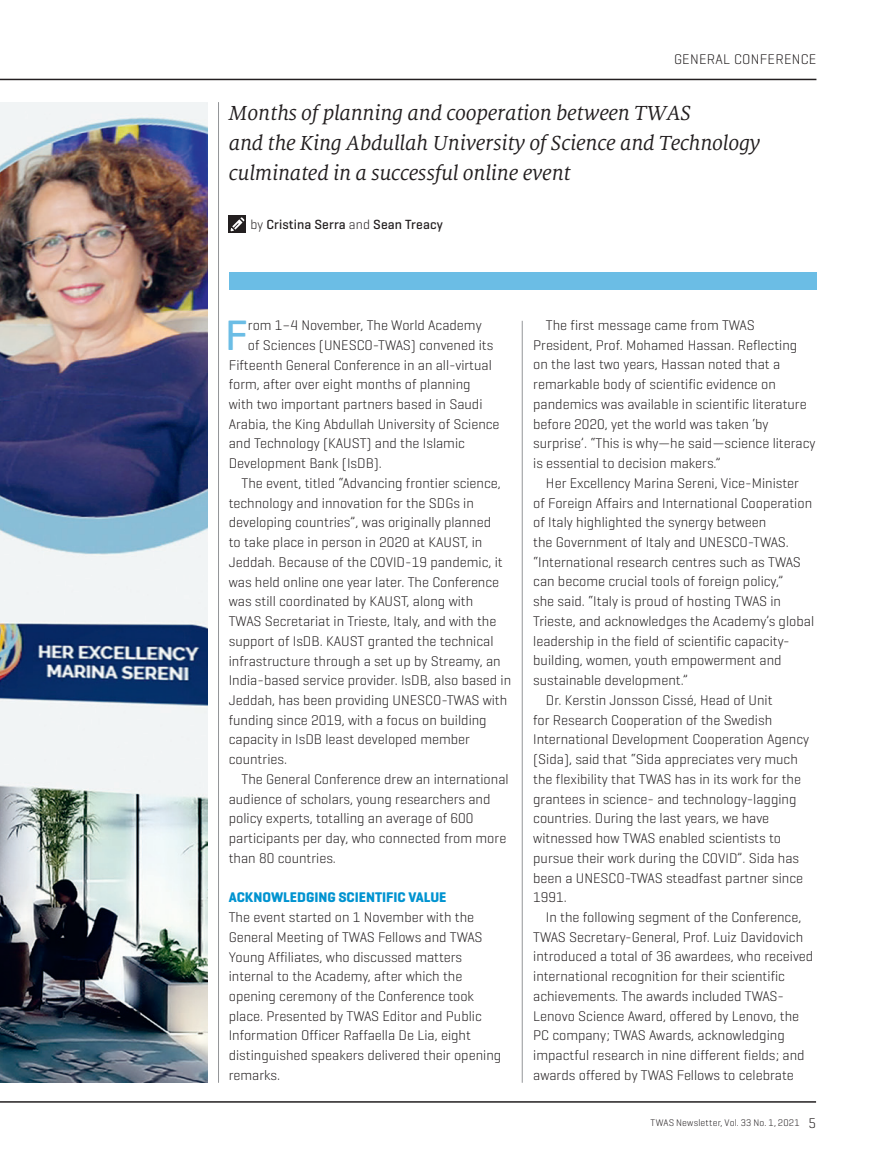
<style>
.page{position:relative;width:893px;height:1170px;background:#fff}
.page>*{position:absolute;margin:0;border:0;box-sizing:border-box;transform-origin:0 0}
.t1{font:500 43.2px "Geogrotesque";color:#6bbde5}
.t2{font:italic 22.5px/30px "Milo Serif OT";letter-spacing:-.01em;color:#231f20}
.t3{font:300 14.25px/19.6px "Geogrotesque";color:#231f20}
.t4{font:700 14.25px "Geogrotesque";color:#0093d0}
.t5{font:300 14.25px "Geogrotesque";letter-spacing:.02em;color:#231f20}
.t6{font:500 13.5px "Geogrotesque";letter-spacing:.01em;color:#231f20}
.t7{font:300 9.75px "Geogrotesque";letter-spacing:.02em;color:#231f20}
.s1{font-weight:300}
.s2{font-size:14.25px}
</style>
<div class="page">
<img style="left:0;top:102px;width:207px;height:980px">
<hr style="left:0;top:79px;width:816px;height:1px;background:#231f20">
<hr style="left:0;top:1101px;width:816px;height:1px;background:#231f20">
<hr style="left:218px;top:102px;width:1px;height:980px;background:#939598">
<hr style="left:522px;top:321px;width:1px;height:761px;background:#939598">
<div style="left:229px;top:272px;width:587px;height:17px;background:#6bbde5"></div>
<div style="left:229px;top:216px;width:17px;height:17px;background:#231f20"></div>
<svg style="left:231px;top:217px;width:13px;height:14px"></svg>
<p class="t5" style="left:674px;top:51px;width:144px">GENERAL CONFERENCE</p>
<h2 class="t2" style="left:229px;top:98px;width:533px">Months of planning and cooperation between TWAS<br>and the King Abdullah University of Science and Technology culminated in a successful online event</h2>
<p class="t6" style="left:250px;top:216px;width:194px"><span class="s1">by</span> Cristina Serra <span class="s1">and</span> Sean Treacy</p>
<h1 class="t1" style="left:225px;top:308px;width:24px">F</h1>
<p class="t3" style="left:248px;top:315px;width:235px">rom 1–4 November, The World Academy</p>
<p class="t3" style="left:248px;top:334px;width:247px">of Sciences (UNESCO-TWAS) convened its</p>
<p class="t3" style="left:229px;top:354px;width:265px">Fifteenth General Conference in an all-virtual</p>
<p class="t3" style="left:229px;top:374px;width:243px">form, after over eight months of planning</p>
<p class="t3" style="left:229px;top:394px;width:255px">with two important partners based in Saudi</p>
<p class="t3" style="left:229px;top:413px;width:272px">Arabia, the King Abdullah University of Science</p>
<p class="t3" style="left:229px;top:433px;width:238px">and Technology (KAUST) and the Islamic</p>
<p class="t3" style="left:229px;top:453px;width:155px">Development Bank (IsDB).</p>
<p class="t3" style="left:242px;top:473px;width:261px">The event, titled “Advancing frontier science,</p>
<p class="t3" style="left:229px;top:492px;width:247px">technology and innovation for the SDGs in</p>
<p class="t3" style="left:229px;top:512px;width:264px">developing countries”, was originally planned</p>
<p class="t3" style="left:229px;top:532px;width:255px">to take place in person in 2020 at KAUST, in</p>
<p class="t3" style="left:229px;top:551px;width:276px">Jeddah. Because of the COVID-19 pandemic, it</p>
<p class="t3" style="left:229px;top:571px;width:272px">was held online one year later. The Conference</p>
<p class="t3" style="left:229px;top:591px;width:246px">was still coordinated by KAUST, along with</p>
<p class="t3" style="left:229px;top:611px;width:269px">TWAS Secretariat in Trieste, Italy, and with the</p>
<p class="t3" style="left:229px;top:630px;width:266px">support of IsDB. KAUST granted the technical</p>
<p class="t3" style="left:229px;top:650px;width:273px">infrastructure through a set up by Streamy, an</p>
<p class="t3" style="left:229px;top:670px;width:284px">India-based service provider. IsDB, also based in</p>
<p class="t3" style="left:229px;top:689px;width:280px">Jeddah, has been providing UNESCO-TWAS with</p>
<p class="t3" style="left:229px;top:709px;width:259px">funding since 2019, with a focus on building</p>
<p class="t3" style="left:229px;top:729px;width:243px">capacity in IsDB least developed member</p>
<p class="t3" style="left:229px;top:749px;width:60px">countries.</p>
<p class="t3" style="left:242px;top:768px;width:269px">The General Conference drew an international</p>
<p class="t3" style="left:229px;top:788px;width:263px">audience of scholars, young researchers and</p>
<p class="t3" style="left:229px;top:808px;width:246px">policy experts, totalling an average of 600</p>
<p class="t3" style="left:229px;top:827px;width:279px">participants per day, who connected from more</p>
<p class="t3" style="left:229px;top:847px;width:109px">than 80 countries.</p>
<p class="t4" style="left:229px;top:888px;width:219px">ACKNOWLEDGING SCIENTIFIC VALUE</p>
<p class="t3" style="left:229px;top:906px;width:274px">The event started on 1 November with the General Meeting of TWAS Fellows and TWAS Young Affiliates, who discussed matters internal to the Academy, after which the opening ceremony of the Conference took place. Presented by TWAS Editor and Public Information Officer Raffaella De Lia, eight distinguished speakers delivered their opening remarks.</p>
<p class="t3" style="left:533px;top:315px;width:284px;text-indent:13px">The first message came from TWAS President, Prof. Mohamed Hassan. Reflecting on the last two years, Hassan noted that a remarkable body of scientific evidence on pandemics was available in scientific literature before 2020, yet the world was taken ‘by surprise’. “This is why—he said—science literacy is essential to decision makers.”</p>
<p class="t3" style="left:546px;top:472px;width:255px">Her Excellency Marina Sereni, Vice-Minister</p>
<p class="t3" style="left:533px;top:492px;width:280px">of Foreign Affairs and International Cooperation</p>
<p class="t3" style="left:533px;top:512px;width:235px">of Italy highlighted the synergy between</p>
<p class="t3" style="left:533px;top:532px;width:257px">the Government of Italy and UNESCO-TWAS.</p>
<p class="t3" style="left:533px;top:551px;width:269px">“International research centres such as TWAS</p>
<p class="t3" style="left:533px;top:571px;width:252px">can become crucial tools of foreign policy,”</p>
<p class="t3" style="left:533px;top:591px;width:249px">she said. “Italy is proud of hosting TWAS in</p>
<p class="t3" style="left:533px;top:610px;width:282px">Trieste, and acknowledges the Academy’s global</p>
<p class="t3" style="left:533px;top:630px;width:258px">leadership in the field of scientific capacity-</p>
<p class="t3" style="left:533px;top:650px;width:250px">building, women, youth empowerment and</p>
<p class="t3" style="left:533px;top:670px;width:156px">sustainable development.”</p>
<p class="t3" style="left:546px;top:689px;width:228px">Dr. Kerstin Jonsson Cissé, Head of Unit</p>
<p class="t3" style="left:533px;top:709px;width:240px">for Research Cooperation of the Swedish</p>
<p class="t3" style="left:533px;top:729px;width:277px">International Development Cooperation Agency</p>
<p class="t3" style="left:533px;top:748px;width:266px">(Sida), said that “Sida appreciates very much</p>
<p class="t3" style="left:533px;top:768px;width:269px">the flexibility that TWAS has in its work for the</p>
<p class="t3" style="left:533px;top:788px;width:265px">grantees in science- and technology-lagging</p>
<p class="t3" style="left:533px;top:808px;width:238px">countries. During the last years, we have</p>
<p class="t3" style="left:533px;top:827px;width:249px">witnessed how TWAS enabled scientists to</p>
<p class="t3" style="left:533px;top:847px;width:267px">pursue their work during the COVID”. Sida has</p>
<p class="t3" style="left:533px;top:867px;width:271px">been a UNESCO-TWAS steadfast partner since</p>
<p class="t3" style="left:533px;top:887px;width:35px">1991.</p>
<p class="t3" style="left:546px;top:906px;width:257px">In the following segment of the Conference,</p>
<p class="t3" style="left:533px;top:926px;width:271px">TWAS Secretary-General, Prof. Luiz Davidovich</p>
<p class="t3" style="left:533px;top:946px;width:282px">introduced a total of 36 awardees, who received</p>
<p class="t3" style="left:533px;top:965px;width:253px">international recognition for their scientific</p>
<p class="t3" style="left:533px;top:985px;width:252px">achievements. The awards included TWAS-</p>
<p class="t3" style="left:533px;top:1005px;width:267px">Lenovo Science Award, offered by Lenovo, the</p>
<p class="t3" style="left:533px;top:1025px;width:253px">PC company; TWAS Awards, acknowledging</p>
<p class="t3" style="left:533px;top:1044px;width:273px">impactful research in nine different fields; and</p>
<p class="t3" style="left:533px;top:1064px;width:262px">awards offered by TWAS Fellows to celebrate</p>
<p class="t7" style="left:650px;top:1116px;width:167px">TWAS Newsletter, Vol. 33 No. 1, 2021 <span class="s2">5</span></p>
</div>
